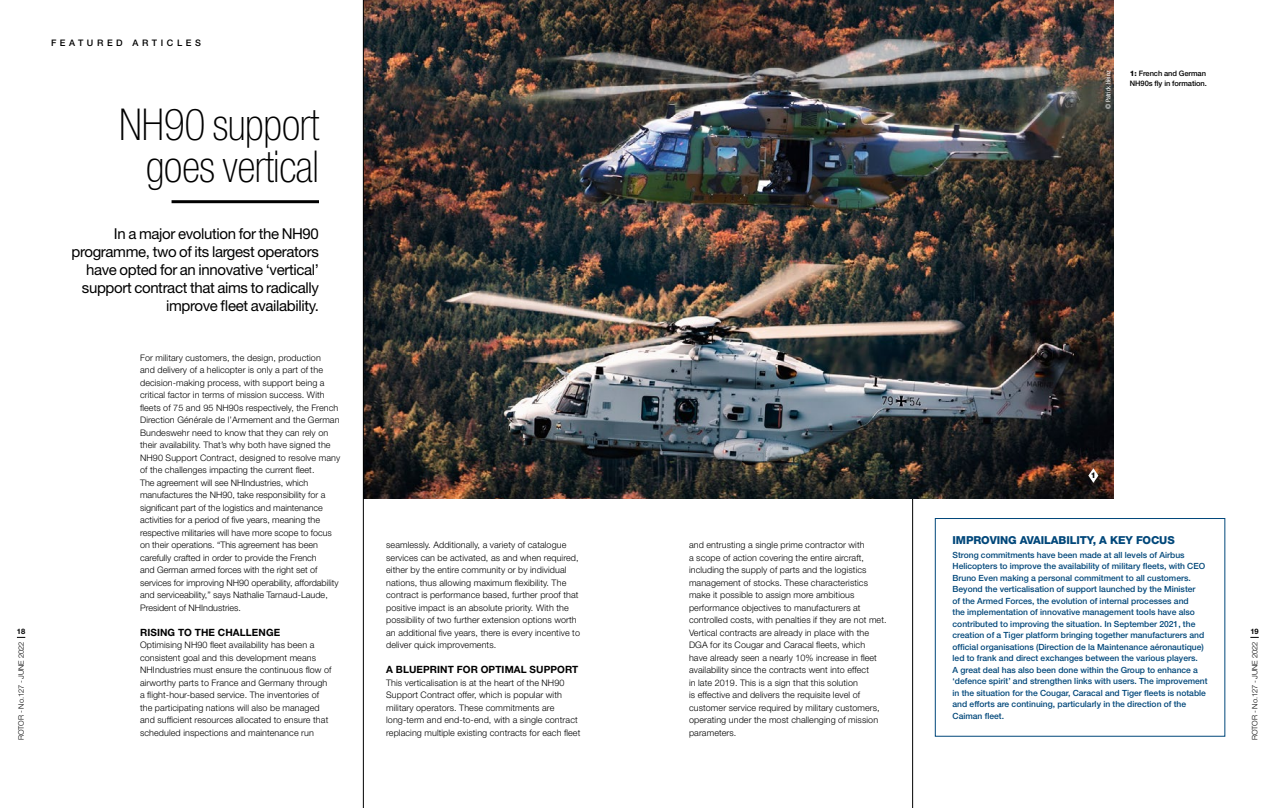
<style>
.page{position:relative;width:1276px;height:808px;background:#fff}
.page>*{position:absolute;margin:0;border:0;box-sizing:border-box;transform-origin:0 0}
.t1{font:100 condensed 44px/42px "Helvetica Neue LT Std";letter-spacing:-.01em;color:#000;text-align:right}
.t2{font:15px/18px "Helvetica Neue LT Std";letter-spacing:-.025em;color:#000;text-align:right}
.t3{font:800 11px "Helvetica Neue LT Std";letter-spacing:-.01em;color:#00477a}
.t4{font:700 10px "Helvetica Neue LT Std";letter-spacing:.01em;color:#000}
.t5{font:300 9px/12.5px "Helvetica Neue LT Std";letter-spacing:.01em;color:#000}
.t6{font:500 9px "Helvetica Neue LT Std";letter-spacing:.4em;color:#000}
.t7{font:500 8.5px/11.5px "Helvetica Neue LT Std";color:#00477a}
.t8{font:800 8px "Helvetica Neue LT Std";color:#000}
.t9{font:300 7.5px "Helvetica Neue LT Std";letter-spacing:-.015em;color:#000}
.t10{font:500 7.5px/10px "Helvetica Neue LT Std";letter-spacing:-.01em;color:#000}
.t11{font:700 7.5px "Helvetica Neue LT Std";color:#000}
.t12{font:condensed 6.5px "Helvetica Neue LT Std";color:#fff}
.s1{font-weight:800}
</style>
<div class="page">
<hr style="left:912px;top:0;width:1px;height:808px;background:#000">
<img style="left:364px;top:0;width:749px;height:498px">
<svg style="left:1088px;top:468px;width:10px;height:15px"></svg>
<hr style="left:363px;top:0;width:1px;height:808px;background:#000">
<hr style="left:171px;top:200px;width:148px;height:3px;background:#000">
<div style="left:935px;top:518px;width:290px;height:218px;border:1px solid #00477a"></div>
<p class="t11" style="left:17px;top:627px;width:10px">18</p>
<p class="t9" style="left:17px;top:740px;width:99px;rotate:-90deg">ROTOR - No.127 - JUNE 2022</p>
<p class="t6" style="left:51px;top:38px;width:151px">FEATURED ARTICLES</p>
<h1 class="t1" style="left:119px;top:104px;width:201px">NH90 support goes vertical</h1>
<h2 class="t2" style="left:72px;top:224px;width:249px">In a major evolution for the NH90 programme, two of its largest operators have opted for an innovative ‘vertical’ support contract that aims to radically improve fleet availability.</h2>
<p class="t5" style="left:140px;top:351px;width:202px">For military customers, the design, production<br>and delivery of a helicopter is only a part of the decision-making process, with support being a critical factor in terms of mission success. With fleets of 75 and 95 NH90s respectively, the French Direction Générale de l’Armement and the German Bundeswehr need to know that they can rely on their availability. That’s why both have signed the NH90 Support Contract, designed to resolve many of the challenges impacting the current fleet.<br>The agreement will see NHIndustries, which manufactures the NH90, take responsibility for a significant part of the logistics and maintenance activities for a period of five years, meaning the respective militaries will have more scope to focus on their operations. “This agreement has been carefully crafted in order to provide the French<br>and German armed forces with the right set of services for improving NH90 operability, affordability and serviceability,” says Nathalie Tarnaud-Laude, President of NHIndustries.</p>
<p class="t4" style="left:140px;top:626px;width:142px">RISING TO THE CHALLENGE</p>
<p class="t5" style="left:140px;top:639px;width:193px">Optimising NH90 fleet availability has been a consistent goal and this development means NHIndustries must ensure the continuous flow of airworthy parts to France and Germany through a flight-hour-based service. The inventories of the participating nations will also be managed and sufficient resources allocated to ensure that scheduled inspections and maintenance run</p>
<p class="t5" style="left:386px;top:539px;width:195px">seamlessly. Additionally, a variety of catalogue services can be activated, as and when required, either by the entire community or by individual nations, thus allowing maximum flexibility. The contract is performance based, further proof that positive impact is an absolute priority. With the possibility of two further extension options worth an additional five years, there is every incentive to deliver quick improvements.</p>
<p class="t4" style="left:386px;top:664px;width:194px">A BLUEPRINT FOR OPTIMAL SUPPORT</p>
<p class="t5" style="left:386px;top:676px;width:196px">This verticalisation is at the heart of the NH90<br>Support Contract offer, which is popular with military operators. These commitments are long-term and end-to-end, with a single contract replacing multiple existing contracts for each fleet</p>
<p class="t12" style="left:1104px;top:109px;width:40px;rotate:-90deg">© Patrick Heinz</p>
<p class="t10" style="left:1130px;top:68px;width:78px"><span class="s1">1:</span> French and German<br>NH90s fly in formation.</p>
<p class="t5" style="left:689px;top:539px;width:199px">and entrusting a single prime contractor with<br>a scope of action covering the entire aircraft, including the supply of parts and the logistics management of stocks. These characteristics make it possible to assign more ambitious performance objectives to manufacturers at controlled costs, with penalties if they are not met.<br>Vertical contracts are already in place with the DGA for its Cougar and Caracal fleets, which<br>have already seen a nearly 10% increase in fleet availability since the contracts went into effect<br>in late 2019. This is a sign that this solution<br>is effective and delivers the requisite level of customer service required by military customers, operating under the most challenging of mission parameters.</p>
<p class="t8" style="left:1091px;top:471px;width:7px">1</p>
<p class="t3" style="left:952px;top:533px;width:224px">IMPROVING AVAILABILITY, A KEY FOCUS</p>
<p class="t7" style="left:952px;top:549px;width:256px">Strong commitments have been made at all levels of Airbus Helicopters to improve the availability of military fleets, with CEO Bruno Even making a personal commitment to all customers.<br>Beyond the verticalisation of support launched by the Minister<br>of the Armed Forces, the evolution of internal processes and<br>the implementation of innovative management tools have also contributed to improving the situation. In September 2021, the creation of a Tiger platform bringing together manufacturers and official organisations (Direction de la Maintenance aéronautique) led to frank and direct exchanges between the various players.<br>A great deal has also been done within the Group to enhance a ‘defence spirit’ and strengthen links with users. The improvement in the situation for the Cougar, Caracal and Tiger fleets is notable and efforts are continuing, particularly in the direction of the Caiman fleet.</p>
<p class="t11" style="left:1250px;top:627px;width:10px">19</p>
<p class="t9" style="left:1250px;top:740px;width:99px;rotate:-90deg">ROTOR - No.127 - JUNE 2022</p>
</div>
